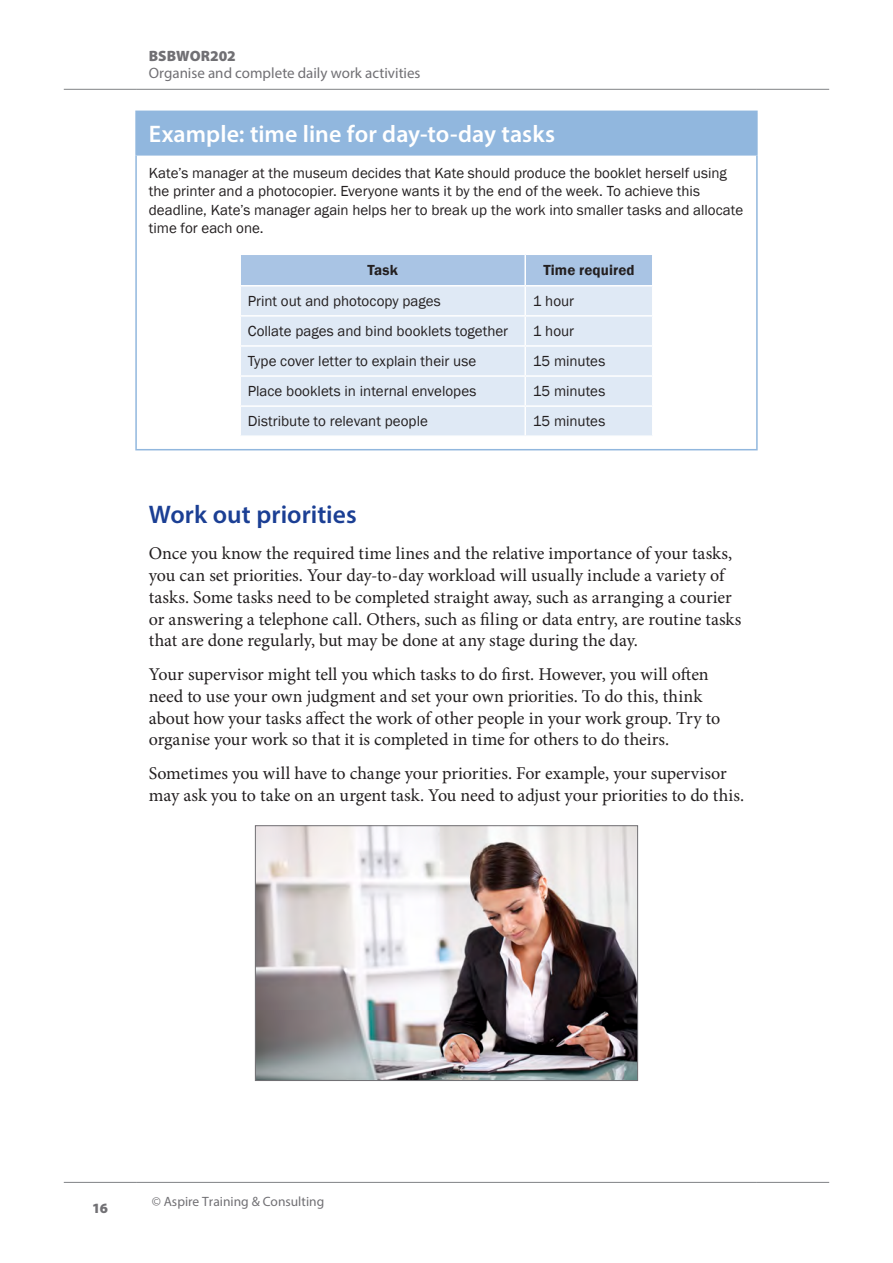
<style>
.page{position:relative;width:893px;height:1263px;background:#fff}
.page>*{position:absolute;margin:0;border:0;box-sizing:border-box;transform-origin:0 0}
.H2{font:600 25.5px "Myriad Pro";color:#1b3f94}
.H4_example{font:600 24px "Myriad Pro";color:#fff}
.t1{font:18px/21.8px "Minion Pro";letter-spacing:-.005em;color:#231f20}
.table_text{font:15px/18.3px "Franklin Gothic";color:#231f20}
.t2{font:15px "Myriad Pro";color:#717074}
.table_head{font:600 15px "Franklin Gothic";letter-spacing:.005em;color:#231f20}
.t3{font:900 15px "Myriad Pro";color:#717074}
.t4{font:900 14.25px "Myriad Pro";color:#717074}
.t5{font:13.5px "Myriad Pro";color:#717074}
</style>
<div class="page">
<hr style="left:64px;top:1182px;width:72px;height:1px;background:#808285">
<hr style="left:136px;top:1182px;width:621px;height:1px;background:#808285">
<hr style="left:757px;top:1182px;width:72px;height:1px;background:#808285">
<hr style="left:64px;top:89px;width:72px;height:1px;background:#808285">
<hr style="left:136px;top:89px;width:621px;height:1px;background:#808285">
<hr style="left:757px;top:89px;width:72px;height:1px;background:#808285">
<div style="left:136px;top:111px;width:621px;height:44px;background:#91b7de"></div>
<hr style="left:135px;top:156px;width:2px;height:293px;background:#91b7de">
<hr style="left:756px;top:156px;width:2px;height:293px;background:#91b7de">
<hr style="left:135px;top:449px;width:623px;height:1px;background:#91b7de">
<hr style="left:135px;top:111px;width:623px;height:1px;background:#91b7de">
<hr style="left:135px;top:112px;width:2px;height:42px;background:#91b7de">
<hr style="left:756px;top:112px;width:2px;height:42px;background:#91b7de">
<hr style="left:135px;top:154px;width:623px;height:2px;background:#91b7de">
<svg style="left:241px;top:255px;width:411px;height:180px;background:#d6e3f2"></svg>
<hr style="left:239px;top:285px;width:286px;height:2px;background:#fff">
<hr style="left:525px;top:285px;width:128px;height:2px;background:#fff">
<img style="left:257px;top:827px;width:379px;height:252px">
<div style="left:255px;top:825px;width:383px;height:256px;border:1px solid #717074"></div>
<p class="t3" style="left:149px;top:47px;width:89px">BSBWOR202</p>
<p class="t2" style="left:149px;top:63px;width:273px">Organise and complete daily work activities</p>
<h4 class="H4_example" style="left:149px;top:119px;width:408px">Example: time line for day-to-day tasks</h4>
<p class="table_text" style="left:149px;top:164px;width:596px">Kate’s manager at the museum decides that Kate should produce the booklet herself using the printer and a photocopier. Everyone wants it by the end of the week. To achieve this deadline, Kate’s manager again helps her to break up the work into smaller tasks and allocate time for each one.</p>
<p class="table_head" style="left:367px;top:261px;width:32px">Task</p>
<p class="table_head" style="left:543px;top:261px;width:93px">Time required</p>
<p class="table_text" style="left:248px;top:292px;width:195px">Print out and photocopy pages</p>
<p class="table_text" style="left:533px;top:292px;width:43px">1 hour</p>
<p class="table_text" style="left:248px;top:322px;width:262px">Collate pages and bind booklets together</p>
<p class="table_text" style="left:533px;top:322px;width:43px">1 hour</p>
<p class="table_text" style="left:248px;top:352px;width:230px">Type cover letter to explain their use</p>
<p class="table_text" style="left:533px;top:352px;width:74px">15 minutes</p>
<p class="table_text" style="left:248px;top:382px;width:230px">Place booklets in internal envelopes</p>
<p class="table_text" style="left:533px;top:382px;width:74px">15 minutes</p>
<p class="table_text" style="left:248px;top:413px;width:182px">Distribute to relevant people</p>
<p class="table_text" style="left:533px;top:413px;width:74px">15 minutes</p>
<h3 class="H2" style="left:149px;top:498px;width:209px">Work out priorities</h3>
<p class="t1" style="left:149px;top:543px;width:594px">Once you know the required time lines and the relative importance of your tasks, you can set priorities. Your day-to-day workload will usually include a variety of tasks. Some tasks need to be completed straight away, such as arranging a courier or answering a telephone call. Others, such as filing or data entry, are routine tasks that are done regularly, but may be done at any stage during the day.</p>
<p class="t1" style="left:149px;top:664px;width:573px">Your supervisor might tell you which tasks to do first. However, you will often need to use your own judgment and set your own priorities. To do this, think about how your tasks affect the work of other people in your work group. Try to organise your work so that it is completed in time for others to do theirs.</p>
<p class="t1" style="left:149px;top:763px;width:597px">Sometimes you will have to change your priorities. For example, your supervisor may ask you to take on an urgent task. You need to adjust your priorities to do this.</p>
<p class="t4" style="left:92px;top:1200px;width:17px">16</p>
<p class="t5" style="left:152px;top:1193px;width:174px">© Aspire Training &amp; Consulting</p>
</div>
